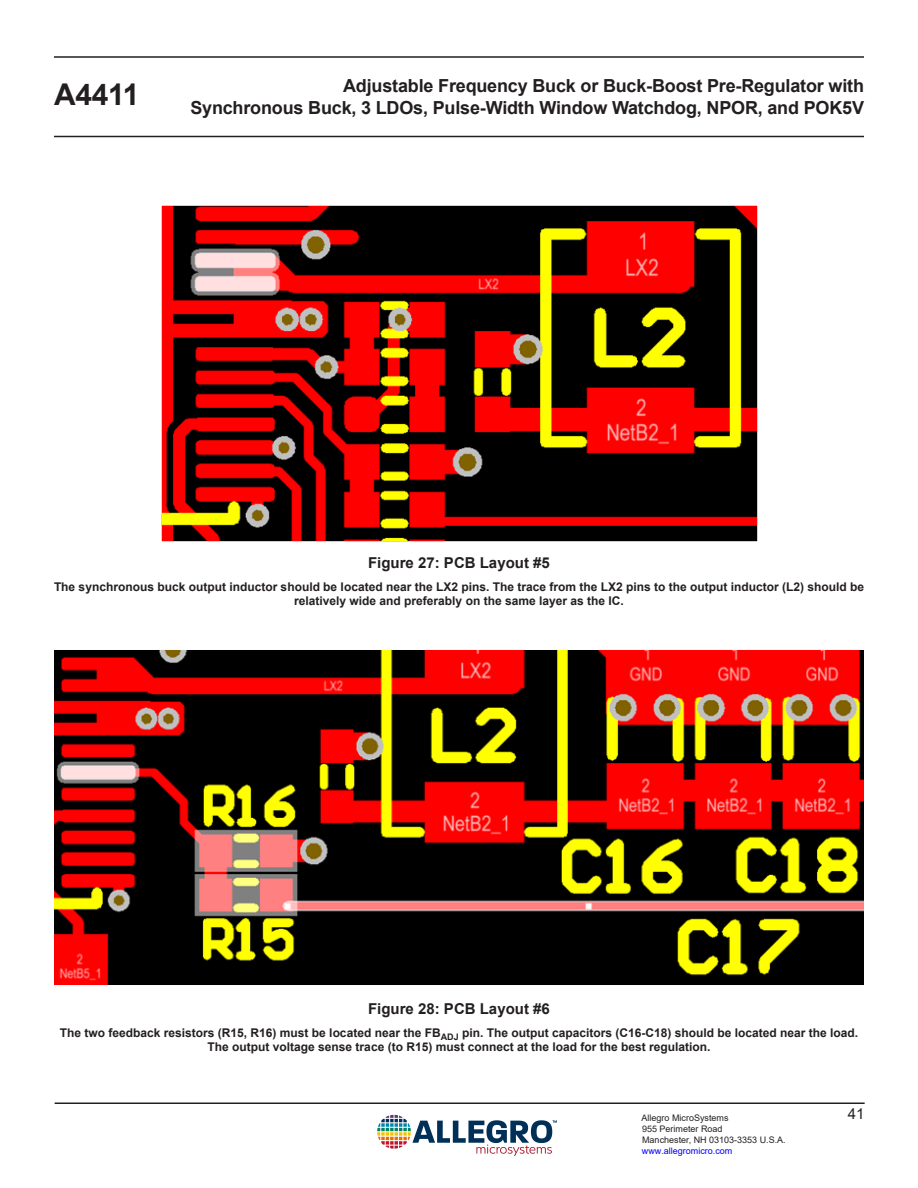
<style>
.page{position:relative;width:918px;height:1188px;background:#fff}
.page>*{position:absolute;margin:0;border:0;box-sizing:border-box;transform-origin:0 0}
.t1{font:700 30px "Arial";letter-spacing:-.01em;color:#231f20}
.t2{font:700 18px "Arial";letter-spacing:-.01em;color:#231f20}
.t3{font:700 15px "Arial";color:#231f20}
.t4{font:15px "Arial";color:#231f20}
.Table_Header{font:700 12px/14.4px "Arial";color:#231f20;text-align:center}
.t5{font:9px/10.8px "Arial";color:#231f20}
.t6{font:9px "Arial";color:#00f}
</style>
<div class="page">
<hr style="left:55px;top:1102px;width:810px;height:2px;background:#231f20">
<hr style="left:54px;top:136px;width:810px;height:1px;background:#231f20">
<hr style="left:54px;top:56px;width:810px;height:2px;background:#231f20">
<img style="left:377px;top:1114px;width:180px;height:42px">
<img style="left:161px;top:205px;width:597px;height:336px">
<img style="left:54px;top:650px;width:810px;height:335px">
<h1 class="t1" style="left:54px;top:74px;width:87px">A4411</h1>
<h2 class="t2" style="left:343px;top:73px;width:522px">Adjustable Frequency Buck or Buck-Boost Pre-Regulator with</h2>
<h2 class="t2" style="left:190px;top:95px;width:675px">Synchronous Buck, 3 LDOs, Pulse-Width Window Watchdog, NPOR, and POK5V</h2>
<p class="t3" style="left:368px;top:552px;width:183px">Figure 27: PCB Layout #5</p>
<p class="Table_Header" style="left:54px;top:579px;width:812px">The synchronous buck output inductor should be located near the LX2 pins. The trace from the LX2 pins to the output inductor (L2) should be relatively wide and preferably on the same layer as the IC.</p>
<p class="t3" style="left:368px;top:998px;width:183px">Figure 28: PCB Layout #6</p>
<p class="Table_Header" style="left:60px;top:1025px;width:800px">The two feedback resistors (R15, R16) must be located near the FB<sub>ADJ</sub> pin. The output capacitors (C16-C18) should be located near the load.<br>The output voltage sense trace (to R15) must connect at the load for the best regulation.</p>
<p class="t5" style="left:642px;top:1113px;width:89px">Allegro MicroSystems</p>
<p class="t5" style="left:642px;top:1124px;width:145px">955 Perimeter Road<br>Manchester, NH 03103-3353 U.S.A.</p>
<p class="t6" style="left:642px;top:1144px;width:92px">www.allegromicro.com</p>
<p class="t4" style="left:848px;top:1103px;width:18px">41</p>
</div>
